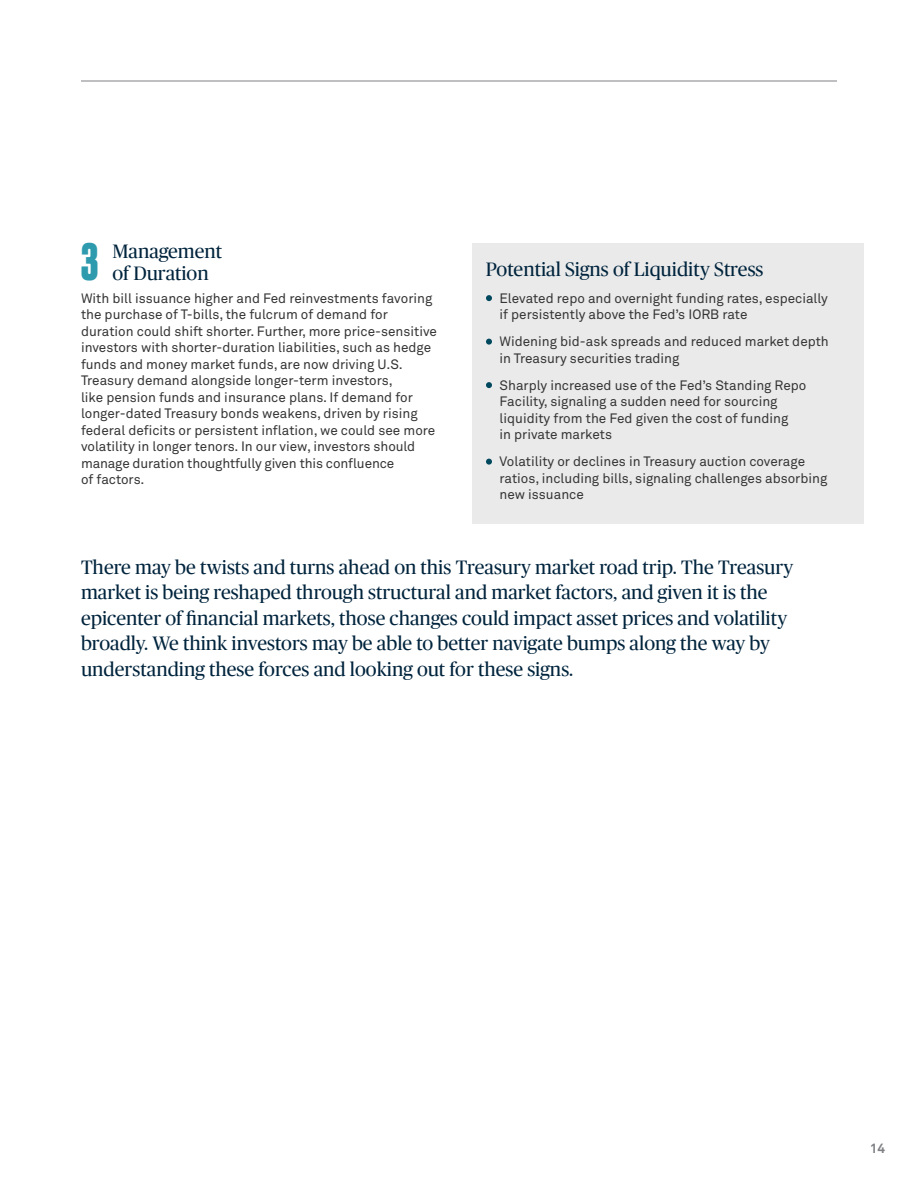
<style>
.page{position:relative;width:918px;height:1188px;background:#fff}
.page>*{position:absolute;margin:0;border:0;box-sizing:border-box;transform-origin:0 0}
.t1{font:700 49.5px "Druk";color:#2d9bad}
.t2{font:19.5px/25.5px "Publico Pro";color:#00243d}
.t3{font:13.5px/16.5px "Akkurat Pro";color:#353535}
.t4{font:700 13.5px "Akkurat Pro";color:#808184}
</style>
<div class="page">
<hr style="left:81px;top:81px;width:756px;height:1px;background:#808184">
<div style="left:472px;top:243px;width:392px;height:281px;background:#eaeaea"></div>
<svg style="left:486px;top:295px;width:6px;height:6px"></svg>
<svg style="left:486px;top:339px;width:6px;height:6px"></svg>
<svg style="left:486px;top:382px;width:6px;height:6px"></svg>
<svg style="left:486px;top:459px;width:6px;height:6px"></svg>
<h1 class="t1" style="left:81px;top:228px;width:19px">3</h1>
<h2 class="t2" style="left:112px;top:239px;width:111px;line-height:22.5px">Management of Duration</h2>
<p class="t3" style="left:81px;top:290px;width:358px">With bill issuance higher and Fed reinvestments favoring the purchase of T-bills, the fulcrum of demand for duration could shift shorter. Further, more price-sensitive investors with shorter-duration liabilities, such as hedge funds and money market funds, are now driving U.S.<br>Treasury demand alongside longer-term investors,<br>like pension funds and insurance plans. If demand for longer-dated Treasury bonds weakens, driven by rising federal deficits or persistent inflation, we could see more volatility in longer tenors. In our view, investors should manage duration thoughtfully given this confluence<br>of factors.</p>
<h2 class="t2" style="left:486px;top:255px;width:279px">Potential Signs of Liquidity Stress</h2>
<p class="t3" style="left:500px;top:290px;width:330px">Elevated repo and overnight funding rates, especially if persistently above the Fed’s IORB rate</p>
<p class="t3" style="left:500px;top:334px;width:331px">Widening bid-ask spreads and reduced market depth in Treasury securities trading</p>
<p class="t3" style="left:500px;top:377px;width:308px">Sharply increased use of the Fed’s Standing Repo Facility, signaling a sudden need for sourcing liquidity from the Fed given the cost of funding<br>in private markets</p>
<p class="t3" style="left:500px;top:454px;width:329px">Volatility or declines in Treasury auction coverage ratios, including bills, signaling challenges absorbing new issuance</p>
<p class="t2" style="left:81px;top:553px;width:714px">There may be twists and turns ahead on this Treasury market road trip. The Treasury market is being reshaped through structural and market factors, and given it is the epicenter of financial markets, those changes could impact asset prices and volatility broadly. We think investors may be able to better navigate bumps along the way by understanding these forces and looking out for these signs.</p>
<p class="t4" style="left:870px;top:1140px;width:17px">14</p>
</div>
